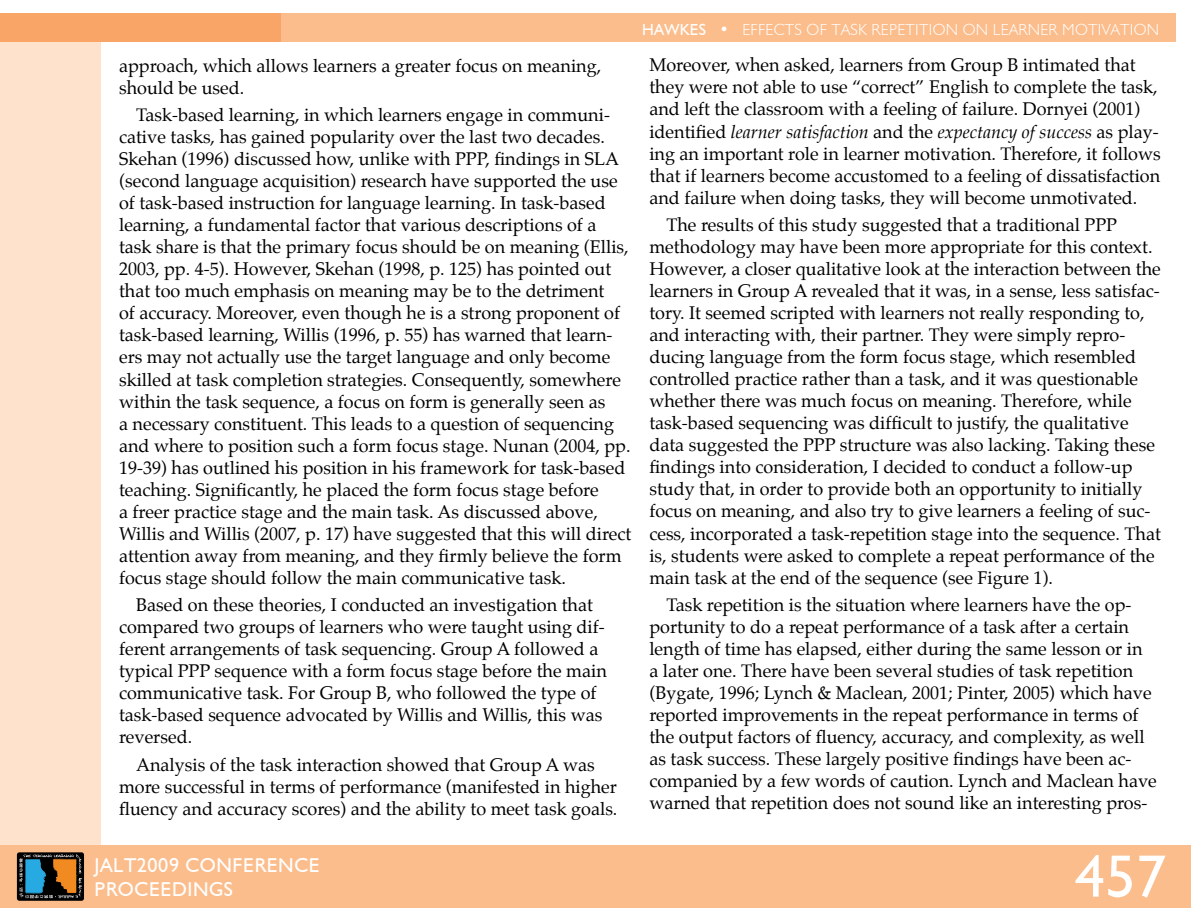
<style>
.page{position:relative;width:1191px;height:908px;background:#fff}
.page>*{position:absolute;margin:0;border:0;box-sizing:border-box;transform-origin:0 0}
.t1{font:60px "Humanist 521 BT";color:#fff}
.t2{font:20px/24px "Humanist 521 BT";letter-spacing:.03em;color:#fff}
.t3{font:18px/22px "Palatino";color:#000}
.t4{font:300 16px "Humanist 521 BT";letter-spacing:.02em;color:#fff}
.s1{font-weight:400}
.s2{font-style:italic}
</style>
<div class="page">
<div style="left:0;top:14px;width:101px;height:888px;background:#fee2cb"></div>
<div style="left:0;top:845px;width:1191px;height:62px;background:#fcbd8c"></div>
<div style="left:0;top:13px;width:281px;height:29px;background:#f9a567"></div>
<div style="left:281px;top:13px;width:895px;height:29px;background:#fcbd8c"></div>
<svg style="left:17px;top:851px;width:67px;height:49px"></svg>
<svg style="left:19px;top:853px;width:63px;height:44px;background:#4d5246"></svg>
<p class="t3" style="left:119px;top:54px;width:484px">approach, which allows learners a greater focus on meaning, should be used.</p>
<p class="t3" style="left:119px;top:104px;width:514px;text-indent:17px">Task-based learning, in which learners engage in communi&shy;cative tasks, has gained popularity over the last two decades.<br>Skehan (1996) discussed how, unlike with PPP, findings in SLA (second language acquisition) research have supported the use of task-based instruction for language learning. In task-based learning, a fundamental factor that various descriptions of a task share is that the primary focus should be on meaning (Ellis, 2003, pp. 4-5). However, Skehan (1998, p. 125) has pointed out that too much emphasis on meaning may be to the detriment<br>of accuracy. Moreover, even though he is a strong proponent of task-based learning, Willis (1996, p. 55) has warned that learn&shy;ers may not actually use the target language and only become skilled at task completion strategies. Consequently, somewhere within the task sequence, a focus on form is generally seen as<br>a necessary constituent. This leads to a question of sequencing and where to position such a form focus stage. Nunan (2004, pp.<br>19-39) has outlined his position in his framework for task-based teaching. Significantly, he placed the form focus stage before<br>a freer practice stage and the main task. As discussed above, Willis and Willis (2007, p. 17) have suggested that this will direct attention away from meaning, and they firmly believe the form focus stage should follow the main communicative task.</p>
<p class="t3" style="left:119px;top:594px;width:489px;text-indent:17px">Based on these theories, I conducted an investigation that compared two groups of learners who were taught using dif&shy;ferent arrangements of task sequencing. Group A followed a typical PPP sequence with a form focus stage before the main communicative task. For Group B, who followed the type of task-based sequence advocated by Willis and Willis, this was reversed.</p>
<p class="t3" style="left:119px;top:753px;width:500px;text-align:center">Analysis of the task interaction showed that Group A was more successful in terms of performance (manifested in higher fluency and accuracy scores) and the ability to meet task goals.</p>
<p class="t4" style="left:642px;top:20px;width:238px"><span class="s1">HAWKES</span> • EFFECTS OF TASK REPETITI</p>
<p class="t4" style="left:932px;top:20px;width:228px">ON ON LEARNER MOTIVATI ON</p>
<p class="t3" style="left:649px;top:54px;width:513px">Moreover, when asked, learners from Group B intimated that they were not able to use “correct” English to complete the task, and left the classroom with a feeling of failure. Dornyei (2001) identified <span class="s2">learner satisfaction</span> and the <span class="s2">expectancy of success</span> as play&shy;ing an important role in learner motivation. Therefore, it follows that if learners become accustomed to a feeling of dissatisfaction and failure when doing tasks, they will become unmotivated.</p>
<p class="t3" style="left:649px;top:214px;width:513px;text-indent:17px">The results of this study suggested that a traditional PPP methodology may have been more appropriate for this context.<br>However, a closer qualitative look at the interaction between the learners in Group A revealed that it was, in a sense, less satisfac&shy;tory. It seemed scripted with learners not really responding to, and interacting with, their partner. They were simply repro&shy;ducing language from the form focus stage, which resembled controlled practice rather than a task, and it was questionable whether there was much focus on meaning. Therefore, while task-based sequencing was difficult to justify, the qualitative data suggested the PPP structure was also lacking. Taking these findings into consideration, I decided to conduct a follow-up study that, in order to provide both an opportunity to initially focus on meaning, and also try to give learners a feeling of suc&shy;cess, incorporated a task-repetition stage into the sequence. That is, students were asked to complete a repeat performance of the main task at the end of the sequence (see Figure 1).</p>
<p class="t3" style="left:649px;top:593px;width:509px;text-indent:17px">Task repetition is the situation where learners have the op&shy;portunity to do a repeat performance of a task after a certain length of time has elapsed, either during the same lesson or in<br>a later one. There have been several studies of task repetition (Bygate, 1996; Lynch &amp; Maclean, 2001; Pinter, 2005) which have reported improvements in the repeat performance in terms of the output factors of fluency, accuracy, and complexity, as well as task success. These largely positive findings have been ac&shy;companied by a few words of caution. Lynch and Maclean have warned that repetition does not sound like an interesting pros-</p>
<p class="t2" style="left:95px;top:851px;width:227px">JALT2009 CONFERENCE<br>PROCEEDINGS</p>
<h1 class="t1" style="left:1075px;top:838px;width:92px">457</h1>
</div>
